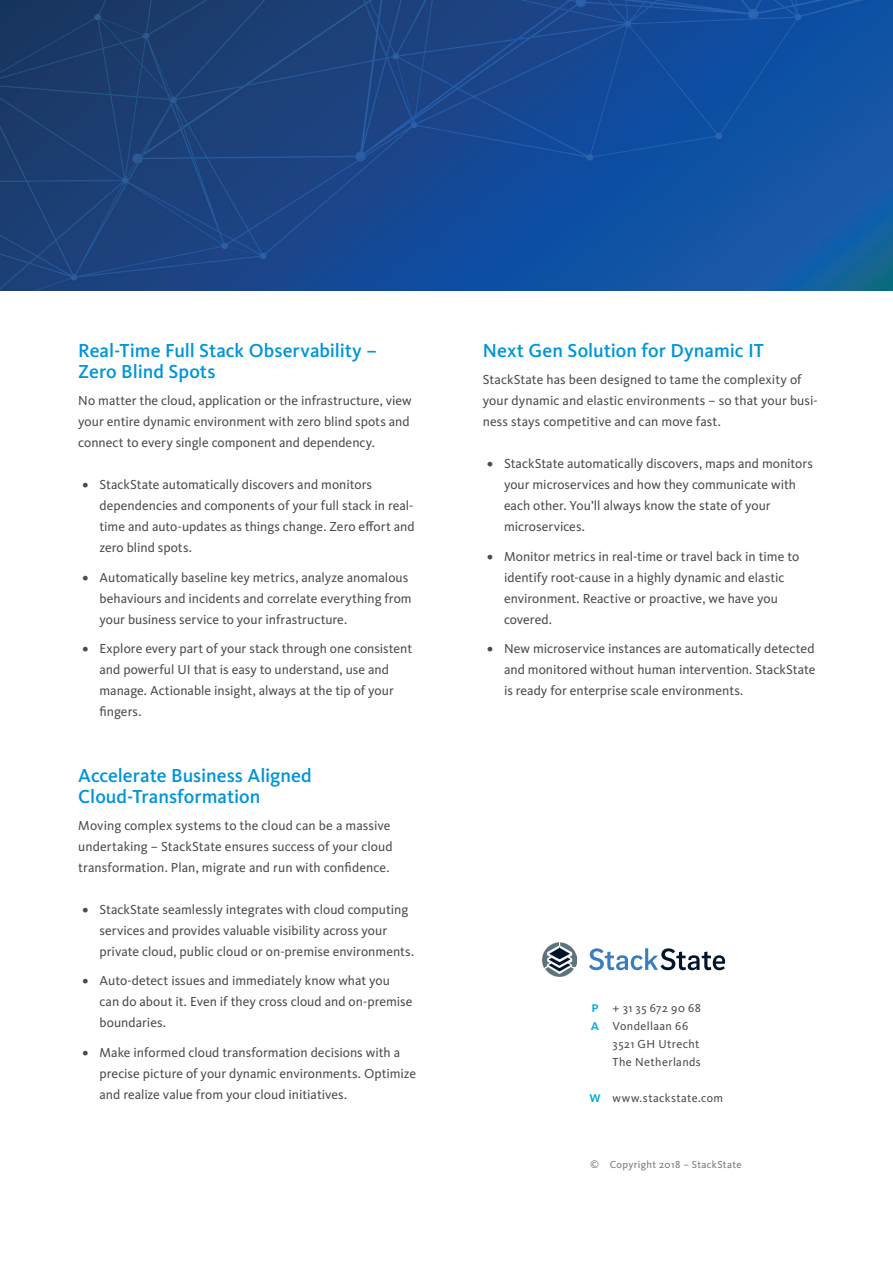
<style>
.page{position:relative;width:893px;height:1263px;background:#fff}
.page>*{position:absolute;margin:0;border:0;box-sizing:border-box;transform-origin:0 0}
.t1{font:500 19.5px/21px "Kievit OT";color:#0095d9}
.t2{font:500 15px/18px "Kievit OT";color:#00ace1}
.t3{font:13.5px/21px "Kievit OT";color:#4b4c4d}
.t4{font:12px/18px "Kievit OT";letter-spacing:.035em;color:#4b4c4d}
.t5{font:10.5px "Kievit OT";letter-spacing:.035em;color:#76787b}
.s1{font-weight:700}
</style>
<div class="page">
<svg style="left:589px;top:948px;width:136px;height:22px"></svg>
<img style="left:561px;top:942px;width:10px;height:5px">
<img style="left:542px;top:942px;width:16px;height:25px">
<img style="left:546px;top:968px;width:26px;height:9px">
<svg style="left:549px;top:947px;width:28px;height:24px"></svg>
<img style="left:0;top:0;width:893px;height:291px">
<h1 class="t1" style="left:78px;top:340px;width:300px">Real-Time Full Stack Observability –<br>Zero Blind Spots</h1>
<p class="t3" style="left:78px;top:390px;width:335px">No matter the cloud, application or the infrastructure, view your entire dynamic environment with zero blind spots and connect to every single component and dependency.</p>
<p class="t3" style="left:100px;top:474px;width:317px;text-indent:-17px"><span class="s1">•</span> StackState automatically discovers and monitors dependencies and components of your full stack in real&shy;time and auto-updates as things change. Zero effort and zero blind spots.</p>
<p class="t3" style="left:100px;top:566px;width:314px;text-indent:-17px"><span class="s1">•</span> Automatically baseline key metrics, analyze anomalous behaviours and incidents and correlate everything from your business service to your infrastructure.</p>
<p class="t3" style="left:100px;top:638px;width:314px;text-indent:-17px"><span class="s1">•</span> Explore every part of your stack through one consistent and powerful UI that is easy to understand, use and manage. Actionable insight, always at the tip of your fingers.</p>
<h1 class="t1" style="left:78px;top:764px;width:235px">Accelerate Business Aligned<br>Cloud-Transformation</h1>
<p class="t3" style="left:78px;top:814px;width:316px">Moving complex systems to the cloud can be a massive undertaking – StackState ensures success of your cloud transformation. Plan, migrate and run with confidence.</p>
<p class="t3" style="left:100px;top:898px;width:316px;text-indent:-17px"><span class="s1">•</span> StackState seamlessly integrates with cloud computing services and provides valuable visibility across your private cloud, public cloud or on-premise environments.</p>
<p class="t3" style="left:100px;top:970px;width:314px;text-indent:-17px"><span class="s1">•</span> Auto-detect issues and immediately know what you can do about it. Even if they cross cloud and on-premise boundaries.</p>
<p class="t3" style="left:100px;top:1041px;width:318px;text-indent:-17px"><span class="s1">•</span> Make informed cloud transformation decisions with a precise picture of your dynamic environments. Optimize and realize value from your cloud initiatives.</p>
<h1 class="t1" style="left:483px;top:340px;width:283px">Next Gen Solution for Dynamic IT</h1>
<p class="t3" style="left:483px;top:369px;width:336px">StackState has been designed to tame the complexity of your dynamic and elastic environments – so that your busi&shy;ness stays competitive and can move fast.</p>
<p class="t3" style="left:504px;top:453px;width:310px;text-indent:-17px"><span class="s1">•</span> StackState automatically discovers, maps and monitors your microservices and how they communicate with each other. You’ll always know the state of your microservices.</p>
<p class="t3" style="left:504px;top:545px;width:297px;text-indent:-17px"><span class="s1">•</span> Monitor metrics in real-time or travel back in time to identify root-cause in a highly dynamic and elastic environment. Reactive or proactive, we have you covered.</p>
<p class="t3" style="left:504px;top:638px;width:313px;text-align:justify;text-indent:-17px"><span class="s1">•</span> New microservice instances are automatically detected and monitored without human intervention. StackState is ready for enterprise scale environments.</p>
<p class="t2" style="left:591px;top:998px;width:10px">p a</p>
<p class="t2" style="left:589px;top:1088px;width:13px">w</p>
<p class="t4" style="left:613px;top:999px;width:90px">+ 31 35 672 90 68<br>Vondellaan 66<br>3521 GH Utrecht<br>The Netherlands</p>
<p class="t4" style="left:613px;top:1089px;width:112px">www.stackstate.com</p>
<p class="t5" style="left:590px;top:1158px;width:153px">© Copyright 2018 – StackState</p>
</div>
